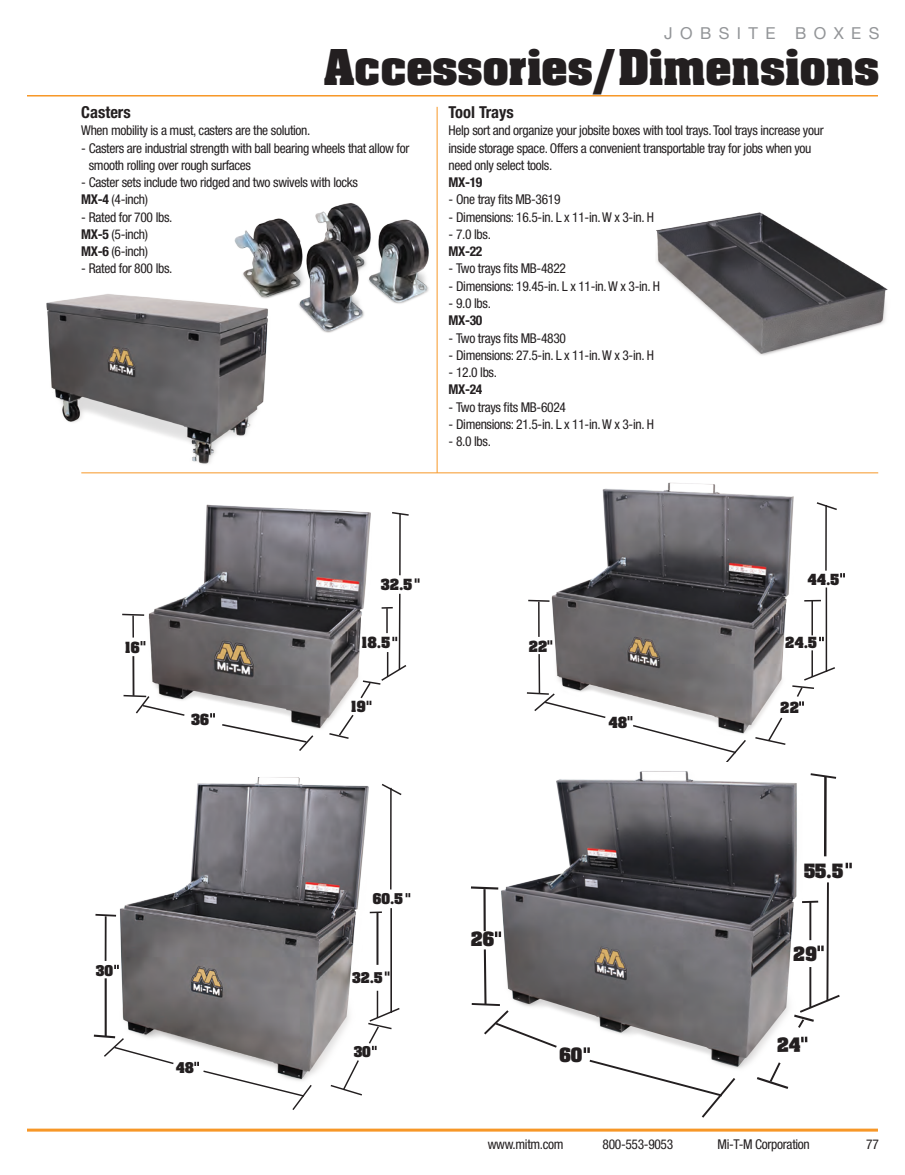
<style>
.page{position:relative;width:905px;height:1175px;background:#fff}
.page>*{position:absolute;margin:0;border:0;box-sizing:border-box;transform-origin:0 0}
.t1{font:700 42px "Aachen LT";color:#231f20}
.t2{font:700 16.8px "Aachen LT";color:#231f20}
.t3{font:700 condensed 16.5px "Helvetica Neue";color:#231f20}
.t4{font:16.5px "Helvetica Neue";letter-spacing:.45em;color:#939598}
.t5{font:condensed 13.5px/17.2px "Helvetica Neue";letter-spacing:-.025em;color:#231f20}
.t6{font:700 condensed 13.5px "Helvetica Neue";letter-spacing:-.025em;color:#231f20}
.t7{font:700 13.05px "Aachen LT";color:#231f20}
.t8{font:700 12.6px "Aachen LT";color:#231f20}
.s1{font-weight:700}
</style>
<div class="page">
<hr style="left:27px;top:95px;width:851px;height:1px;background:#f79727">
<img style="left:148px;top:504px;width:223px;height:225px">
<img style="left:656px;top:212px;width:232px;height:143px">
<hr style="left:437px;top:107px;width:1px;height:366px;background:#f79727">
<hr style="left:81px;top:472px;width:797px;height:1px;background:#f79727">
<img style="left:234px;top:203px;width:195px;height:130px">
<img style="left:46px;top:292px;width:225px;height:172px">
<svg style="left:220px;top:723px;width:95px;height:28px"></svg>
<svg style="left:327px;top:713px;width:28px;height:26px"></svg>
<svg style="left:392px;top:512px;width:17px;height:4px"></svg>
<svg style="left:381px;top:607px;width:12px;height:1px"></svg>
<hr style="left:398px;top:594px;width:2px;height:76px;background:#231f20">
<hr style="left:399px;top:514px;width:2px;height:61px;background:#231f20">
<hr style="left:386px;top:608px;width:2px;height:25px;background:#231f20">
<svg style="left:122px;top:613px;width:23px;height:3px"></svg>
<svg style="left:123px;top:694px;width:63px;height:23px"></svg>
<hr style="left:132px;top:656px;width:2px;height:40px;background:#231f20">
<hr style="left:132px;top:615px;width:2px;height:22px;background:#231f20">
<svg style="left:140px;top:641px;width:5px;height:4px"></svg>
<svg style="left:210px;top:713px;width:5px;height:4px"></svg>
<svg style="left:359px;top:652px;width:48px;height:53px"></svg>
<svg style="left:392px;top:637px;width:5px;height:4px"></svg>
<svg style="left:414px;top:578px;width:5px;height:4px"></svg>
<svg style="left:755px;top:735px;width:31px;height:10px"></svg>
<svg style="left:816px;top:502px;width:21px;height:9px"></svg>
<svg style="left:804px;top:600px;width:17px;height:1px"></svg>
<hr style="left:811px;top:650px;width:2px;height:27px;background:#231f20">
<hr style="left:811px;top:601px;width:2px;height:34px;background:#231f20">
<svg style="left:528px;top:599px;width:22px;height:3px"></svg>
<svg style="left:526px;top:691px;width:25px;height:20px"></svg>
<hr style="left:538px;top:654px;width:2px;height:39px;background:#231f20">
<hr style="left:538px;top:601px;width:1px;height:36px;background:#231f20">
<hr style="left:825px;top:587px;width:2px;height:85px;background:#231f20">
<hr style="left:825px;top:505px;width:1px;height:65px;background:#231f20">
<svg style="left:666px;top:735px;width:80px;height:26px"></svg>
<svg style="left:547px;top:640px;width:4px;height:4px"></svg>
<svg style="left:796px;top:666px;width:39px;height:39px"></svg>
<svg style="left:819px;top:637px;width:4px;height:4px"></svg>
<svg style="left:840px;top:573px;width:5px;height:4px"></svg>
<svg style="left:330px;top:1084px;width:32px;height:12px"></svg>
<svg style="left:382px;top:783px;width:20px;height:13px"></svg>
<svg style="left:372px;top:911px;width:10px;height:2px"></svg>
<hr style="left:376px;top:912px;width:2px;height:52px;background:#231f20">
<svg style="left:95px;top:913px;width:22px;height:4px"></svg>
<svg style="left:93px;top:1033px;width:24px;height:24px"></svg>
<hr style="left:105px;top:978px;width:2px;height:58px;background:#231f20">
<hr style="left:105px;top:916px;width:2px;height:45px;background:#231f20">
<hr style="left:390px;top:908px;width:2px;height:104px;background:#231f20">
<hr style="left:390px;top:788px;width:1px;height:101px;background:#231f20">
<svg style="left:252px;top:1084px;width:60px;height:26px"></svg>
<svg style="left:372px;top:990px;width:28px;height:60px"></svg>
<svg style="left:385px;top:971px;width:4px;height:4px"></svg>
<svg style="left:405px;top:893px;width:5px;height:4px"></svg>
<svg style="left:629px;top:1072px;width:107px;height:46px"></svg>
<svg style="left:757px;top:1072px;width:32px;height:17px"></svg>
<svg style="left:810px;top:773px;width:27px;height:7px"></svg>
<hr style="left:824px;top:776px;width:2px;height:80px;background:#231f20">
<svg style="left:471px;top:886px;width:28px;height:4px"></svg>
<svg style="left:471px;top:949px;width:29px;height:86px"></svg>
<hr style="left:483px;top:889px;width:3px;height:42px;background:#231f20">
<svg style="left:495px;top:931px;width:5px;height:6px"></svg>
<svg style="left:845px;top:862px;width:6px;height:6px"></svg>
<svg style="left:802px;top:882px;width:38px;height:142px"></svg>
<img style="left:551px;top:482px;width:245px;height:253px">
<img style="left:117px;top:777px;width:255px;height:307px">
<img style="left:500px;top:771px;width:302px;height:301px">
<hr style="left:27px;top:1128px;width:850px;height:3px;background:#f79727">
<svg style="left:777px;top:1036px;width:30px;height:16px"></svg>
<p class="t4" style="left:664px;top:23px;width:217px">JOBSITE BOXES</p>
<h1 class="t1" style="left:324px;top:37px;width:557px">Accessories/Dimensions</h1>
<p class="t3" style="left:81px;top:102px;width:51px">Casters</p>
<p class="t5" style="left:81px;top:122px;width:231px">When mobility is a must, casters are the solution.</p>
<p class="t5" style="left:89px;top:139px;width:322px;text-indent:-8px">- Casters are industrial strength with ball bearing wheels that allow for smooth rolling over rough surfaces</p>
<p class="t5" style="left:81px;top:174px;width:278px">- Caster sets include two ridged and two swivels with locks<br><span class="s1">MX-4</span> (4-inch)</p>
<p class="t5" style="left:81px;top:208px;width:93px">- Rated for 700 lbs.<br><span class="s1">MX-5</span> (5-inch)<br><span class="s1">MX-6</span> (6-inch)</p>
<p class="t5" style="left:81px;top:260px;width:93px">- Rated for 800 lbs.</p>
<p class="t3" style="left:448px;top:102px;width:67px">Tool Trays</p>
<p class="t5" style="left:448px;top:122px;width:376px">Help sort and organize your jobsite boxes with tool trays. Tool trays increase your inside storage space. Offers a convenient transportable tray for jobs when you need only select tools.</p>
<p class="t6" style="left:448px;top:174px;width:35px">MX-19</p>
<p class="t5" style="left:448px;top:191px;width:113px">- One tray fits MB-3619</p>
<p class="t5" style="left:448px;top:208px;width:207px">- Dimensions: 16.5-in. L x 11-in. W x 3-in. H</p>
<p class="t5" style="left:448px;top:225px;width:44px">- 7.0 lbs.</p>
<p class="t6" style="left:448px;top:243px;width:35px">MX-22</p>
<p class="t5" style="left:448px;top:260px;width:119px">- Two trays fits MB-4822</p>
<p class="t5" style="left:448px;top:277px;width:213px">- Dimensions: 19.45-in. L x 11-in. W x 3-in. H</p>
<p class="t5" style="left:448px;top:294px;width:44px">- 9.0 lbs.</p>
<p class="t6" style="left:448px;top:312px;width:35px">MX-30</p>
<p class="t5" style="left:448px;top:329px;width:119px">- Two trays fits MB-4830</p>
<p class="t5" style="left:448px;top:346px;width:207px">- Dimensions: 27.5-in. L x 11-in. W x 3-in. H</p>
<p class="t5" style="left:448px;top:363px;width:50px">- 12.0 lbs.</p>
<p class="t6" style="left:448px;top:381px;width:35px">MX-24</p>
<p class="t5" style="left:448px;top:398px;width:119px">- Two trays fits MB-6024</p>
<p class="t5" style="left:448px;top:415px;width:207px">- Dimensions: 21.5-in. L x 11-in. W x 3-in. H</p>
<p class="t5" style="left:448px;top:432px;width:44px">- 8.0 lbs.</p>
<p class="t7" style="left:125px;top:638px;width:16px">16</p>
<p class="t7" style="left:191px;top:710px;width:19px">36</p>
<p class="t7" style="left:381px;top:575px;width:33px">32.5</p>
<p class="t7" style="left:361px;top:633px;width:30px">18.5</p>
<p class="t7" style="left:351px;top:697px;width:16px">19</p>
<p class="t7" style="left:528px;top:637px;width:20px">22</p>
<p class="t7" style="left:608px;top:712px;width:20px">48</p>
<p class="t7" style="left:807px;top:570px;width:33px">44.5</p>
<p class="t7" style="left:785px;top:633px;width:33px">24.5</p>
<p class="t7" style="left:780px;top:698px;width:20px">22</p>
<p class="t8" style="left:96px;top:961px;width:19px">30</p>
<p class="t8" style="left:176px;top:1058px;width:19px">48</p>
<p class="t8" style="left:373px;top:890px;width:31px">60.5</p>
<p class="t8" style="left:352px;top:968px;width:32px">32.5</p>
<p class="t8" style="left:354px;top:1042px;width:19px">30</p>
<p class="t2" style="left:470px;top:927px;width:25px">26</p>
<p class="t2" style="left:559px;top:1043px;width:24px">60</p>
<p class="t2" style="left:804px;top:858px;width:40px">55.5</p>
<p class="t2" style="left:793px;top:941px;width:25px">29</p>
<p class="t5" style="left:488px;top:1135px;width:77px">www.mitm.com</p>
<p class="t5" style="left:602px;top:1135px;width:72px">800-553-9053</p>
<p class="t5" style="left:717px;top:1135px;width:94px">Mi-T-M Corporation</p>
<p class="t5" style="left:866px;top:1135px;width:14px">77</p>
</div>
